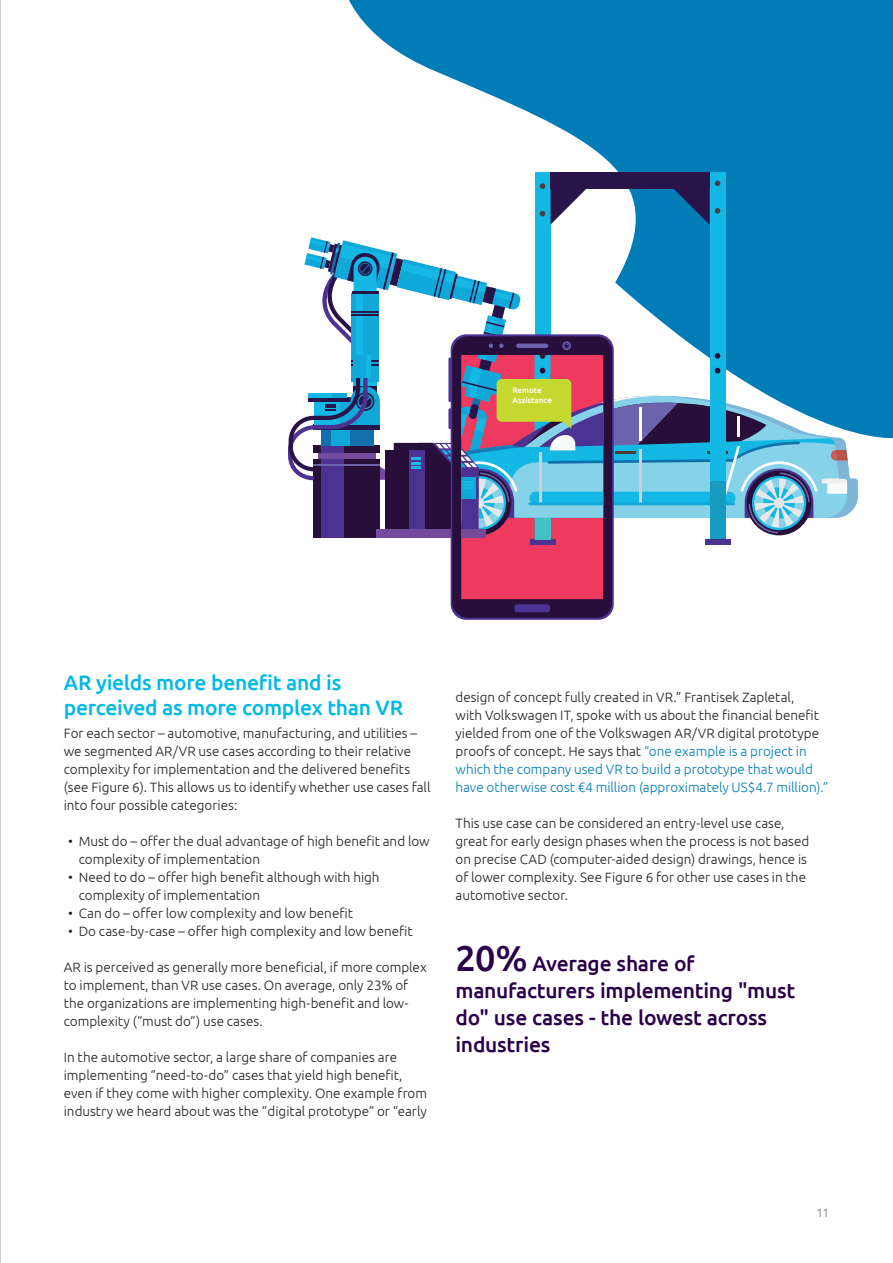
<style>
.page{position:relative;width:893px;height:1263px;background:#fff}
.page>*{position:absolute;margin:0;border:0;box-sizing:border-box;transform-origin:0 0}
.callout1{font:500 21px/27px "Ubuntu";letter-spacing:-.015em;color:#2a004a}
.head2{font:500 21px/25.2px "Ubuntu";letter-spacing:-.015em;color:#00b9e7}
.text{font:300 13.5px/18px "Ubuntu";color:#231f20}
.t1{font:300 12px "Ubuntu";color:#76787b}
.t2{font:500 7.95px/9.6px "Ubuntu";color:#fff}
.s1{color:#007cb6}
.s2{font-size:36px}
</style>
<div class="page">
<hr style="left:0;top:0;width:1px;height:1263px;background:#a8a9ad">
<svg style="left:349px;top:0;width:544px;height:439px;fill:#007cb6"></svg>
<div style="left:535px;top:172px;width:15px;height:370px;background:#14b8e5"></div>
<div style="left:709px;top:172px;width:16px;height:370px;background:#14b8e5"></div>
<div style="left:550px;top:172px;width:159px;height:16px;background:#29144a"></div>
<svg style="left:673px;top:188px;width:36px;height:37px"></svg>
<svg style="left:540px;top:183px;width:47px;height:42px"></svg>
<svg style="left:715px;top:180px;width:5px;height:6px"></svg>
<svg style="left:715px;top:208px;width:5px;height:6px"></svg>
<div style="left:452px;top:336px;width:160px;height:282px;background:#280e3b;border-radius:16px"></div>
<div style="left:514px;top:604px;width:36px;height:8px;background:#4d3393;border-radius:3px"></div>
<svg style="left:288px;top:237px;width:570px;height:362px"></svg>
<p class="t2" style="left:512px;top:385px;width:41px">Remote<br>Assistance</p>
<p class="head2" style="left:64px;top:669px;width:341px">AR yields more benefit and is perceived as more complex than VR</p>
<p class="text" style="left:64px;top:724px;width:368px">For each sector – automotive, manufacturing, and utilities – we segmented AR/VR use cases according to their relative complexity for implementation and the delivered benefits (see Figure 6). This allows us to identify whether use cases fall into four possible categories:</p>
<p class="text" style="left:79px;top:832px;width:352px;text-indent:-11px">• Must do – offer the dual advantage of high benefit and low complexity of implementation</p>
<p class="text" style="left:79px;top:868px;width:302px;text-indent:-11px">• Need to do – offer high benefit although with high complexity of implementation</p>
<p class="text" style="left:68px;top:904px;width:286px">• Can do – offer low complexity and low benefit</p>
<p class="text" style="left:68px;top:922px;width:346px">• Do case-by-case – offer high complexity and low benefit</p>
<p class="text" style="left:64px;top:958px;width:364px">AR is perceived as generally more beneficial, if more complex to implement, than VR use cases. On average, only 23% of the organizations are implementing high-benefit and low&shy;complexity (“must do”) use cases.</p>
<p class="text" style="left:64px;top:1048px;width:365px">In the automotive sector, a large share of companies are implementing “need-to-do” cases that yield high benefit, even if they come with higher complexity. One example from industry we heard about was the “digital prototype” or “early</p>
<p class="text" style="left:455px;top:688px;width:374px">design of concept fully created in VR.” Frantisek Zapletal,<br>with Volkswagen IT, spoke with us about the financial benefit yielded from one of the Volkswagen AR/VR digital prototype proofs of concept. He says that <span class="s1">“one example is a project in which the company used VR to build a prototype that would have otherwise cost €4 million (approximately US$4.7 million).”</span></p>
<p class="text" style="left:455px;top:814px;width:355px">This use case can be considered an entry-level use case, great for early design phases when the process is not based on precise CAD (computer-aided design) drawings, hence is of lower complexity. See Figure 6 for other use cases in the automotive sector.</p>
<p class="callout1" style="left:455px;top:949px;width:341px"><span class="s2">20%</span> Average share of manufacturers implementing "must do" use cases - the lowest across industries</p>
<p class="t1" style="left:817px;top:1205px;width:14px">11</p>
</div>
